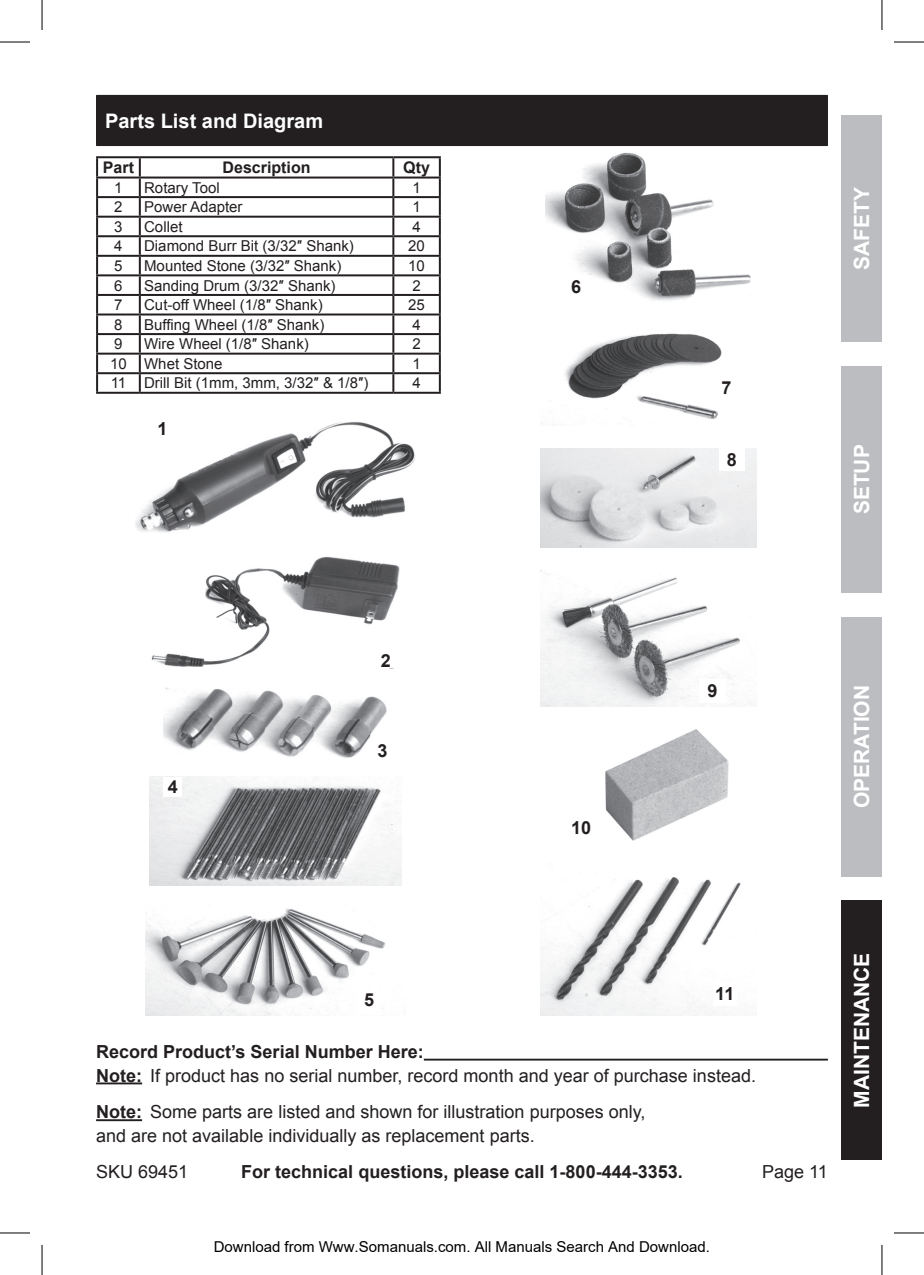
<style>
.page{position:relative;width:924px;height:1275px;background:#fff}
.page>*{position:absolute;margin:0;border:0;box-sizing:border-box;transform-origin:0 0}
.t1{font:700 21px "Arial";color:#fff}
.t2{font:700 20px "Arial";color:#fff}
.t3{font:18px/23.8px "Arial";color:#231f20}
.t4{font:700 18px "Arial";color:#231f20}
.t5{font:700 16px "Arial";color:#231f20}
.t6{font:15px "Arial";color:#231f20}
.t7{font:15px "Arial";color:#000}
.s1{font-weight:700}
</style>
<div class="page">
<div style="left:840px;top:115px;width:41px;height:227px;background:#bcbdc0"></div>
<div style="left:840px;top:617px;width:41px;height:259px;background:#bcbdc0"></div>
<div style="left:840px;top:366px;width:41px;height:227px;background:#bcbdc0"></div>
<div style="left:840px;top:900px;width:41px;height:259px;background:#231f20"></div>
<div style="left:96px;top:96px;width:731px;height:50px;background:#231f20"></div>
<div style="left:96px;top:95px;width:731px;height:50px;background:#231f20"></div>
<hr style="left:96px;top:156px;width:44px;height:2px;background:#231f20">
<hr style="left:140px;top:156px;width:253px;height:2px;background:#231f20">
<hr style="left:393px;top:156px;width:47px;height:2px;background:#231f20">
<hr style="left:96px;top:176px;width:44px;height:2px;background:#231f20">
<hr style="left:140px;top:176px;width:253px;height:2px;background:#231f20">
<hr style="left:393px;top:176px;width:47px;height:2px;background:#231f20">
<hr style="left:96px;top:196px;width:44px;height:2px;background:#231f20">
<hr style="left:140px;top:196px;width:253px;height:2px;background:#231f20">
<hr style="left:393px;top:196px;width:47px;height:2px;background:#231f20">
<hr style="left:96px;top:216px;width:44px;height:2px;background:#231f20">
<hr style="left:140px;top:216px;width:253px;height:2px;background:#231f20">
<hr style="left:393px;top:216px;width:47px;height:2px;background:#231f20">
<hr style="left:96px;top:235px;width:44px;height:2px;background:#231f20">
<hr style="left:140px;top:235px;width:253px;height:2px;background:#231f20">
<hr style="left:393px;top:235px;width:47px;height:2px;background:#231f20">
<hr style="left:96px;top:255px;width:44px;height:2px;background:#231f20">
<hr style="left:140px;top:255px;width:253px;height:2px;background:#231f20">
<hr style="left:393px;top:255px;width:47px;height:2px;background:#231f20">
<hr style="left:96px;top:274px;width:44px;height:2px;background:#231f20">
<hr style="left:140px;top:274px;width:253px;height:2px;background:#231f20">
<hr style="left:393px;top:274px;width:47px;height:2px;background:#231f20">
<hr style="left:96px;top:294px;width:44px;height:2px;background:#231f20">
<hr style="left:140px;top:294px;width:253px;height:2px;background:#231f20">
<hr style="left:393px;top:294px;width:47px;height:2px;background:#231f20">
<hr style="left:96px;top:313px;width:44px;height:2px;background:#231f20">
<hr style="left:140px;top:313px;width:253px;height:2px;background:#231f20">
<hr style="left:393px;top:313px;width:47px;height:2px;background:#231f20">
<hr style="left:96px;top:333px;width:44px;height:2px;background:#231f20">
<hr style="left:140px;top:333px;width:253px;height:2px;background:#231f20">
<hr style="left:393px;top:333px;width:47px;height:2px;background:#231f20">
<hr style="left:96px;top:353px;width:44px;height:2px;background:#231f20">
<hr style="left:140px;top:353px;width:253px;height:2px;background:#231f20">
<hr style="left:393px;top:353px;width:47px;height:2px;background:#231f20">
<hr style="left:96px;top:372px;width:44px;height:2px;background:#231f20">
<svg style="left:96px;top:158px;width:2px;height:234px"></svg>
<hr style="left:140px;top:372px;width:253px;height:2px;background:#231f20">
<svg style="left:139px;top:158px;width:2px;height:234px"></svg>
<hr style="left:393px;top:372px;width:47px;height:2px;background:#231f20">
<svg style="left:392px;top:158px;width:2px;height:234px"></svg>
<svg style="left:438px;top:158px;width:2px;height:234px"></svg>
<hr style="left:96px;top:392px;width:44px;height:2px;background:#231f20">
<hr style="left:140px;top:392px;width:253px;height:2px;background:#231f20">
<hr style="left:393px;top:392px;width:47px;height:2px;background:#231f20">
<img style="left:136px;top:422px;width:279px;height:111px">
<div style="left:157px;top:421px;width:10px;height:14px;background:#fff"></div>
<img style="left:151px;top:556px;width:249px;height:111px">
<div style="left:381px;top:654px;width:13px;height:13px;background:#fff"></div>
<img style="left:164px;top:687px;width:223px;height:71px">
<div style="left:377px;top:744px;width:10px;height:13px;background:#fff"></div>
<img style="left:149px;top:776px;width:252px;height:109px">
<div style="left:164px;top:776px;width:18px;height:20px;background:#fff"></div>
<img style="left:146px;top:908px;width:239px;height:108px">
<div style="left:358px;top:992px;width:22px;height:22px;background:#fff"></div>
<img style="left:545px;top:152px;width:206px;height:149px">
<div style="left:563px;top:276px;width:26px;height:21px;background:#fff"></div>
<img style="left:550px;top:333px;width:172px;height:86px">
<div style="left:714px;top:375px;width:24px;height:24px;background:#fff"></div>
<img style="left:540px;top:448px;width:216px;height:99px">
<div style="left:719px;top:448px;width:25px;height:23px;background:#fff"></div>
<img style="left:540px;top:570px;width:214px;height:136px">
<div style="left:699px;top:679px;width:26px;height:23px;background:#fff"></div>
<img style="left:605px;top:729px;width:122px;height:112px">
<img style="left:540px;top:877px;width:201px;height:139px">
<div style="left:712px;top:981px;width:24px;height:24px;background:#fff"></div>
<hr style="left:423px;top:1058px;width:404px;height:2px;background:#231f20">
<hr style="left:96px;top:1082px;width:46px;height:2px;background:#231f20">
<hr style="left:96px;top:1119px;width:46px;height:2px;background:#231f20">
<hr style="left:0;top:42px;width:30px;height:1px;background:#000">
<hr style="left:893px;top:42px;width:30px;height:1px;background:#000">
<hr style="left:0;top:1232px;width:30px;height:1px;background:#000">
<hr style="left:893px;top:1232px;width:30px;height:1px;background:#000">
<hr style="left:42px;top:0;width:1px;height:30px;background:#000">
<hr style="left:42px;top:1245px;width:1px;height:30px;background:#000">
<hr style="left:881px;top:0;width:1px;height:30px;background:#000">
<hr style="left:881px;top:1245px;width:1px;height:30px;background:#000">
<h2 class="t2" style="left:105px;top:108px;width:219px">Parts List and Diagram</h2>
<p class="t5" style="left:103px;top:157px;width:33px">Part</p>
<p class="t5" style="left:222px;top:157px;width:90px">Description</p>
<p class="t5" style="left:403px;top:157px;width:28px">Qty</p>
<p class="t6" style="left:114px;top:178px;width:10px">1</p>
<p class="t6" style="left:144px;top:178px;width:77px">Rotary Tool</p>
<p class="t6" style="left:412px;top:178px;width:10px">1</p>
<p class="t6" style="left:114px;top:197px;width:10px">2</p>
<p class="t6" style="left:144px;top:197px;width:100px">Power Adapter</p>
<p class="t6" style="left:412px;top:197px;width:10px">1</p>
<p class="t6" style="left:114px;top:217px;width:10px">3</p>
<p class="t6" style="left:144px;top:217px;width:40px">Collet</p>
<p class="t6" style="left:412px;top:217px;width:10px">4</p>
<p class="t6" style="left:114px;top:236px;width:10px">4</p>
<p class="t6" style="left:144px;top:236px;width:211px">Diamond Burr Bit (3/32″ Shank)</p>
<p class="t6" style="left:408px;top:236px;width:18px">20</p>
<p class="t6" style="left:114px;top:256px;width:10px">5</p>
<p class="t6" style="left:144px;top:256px;width:199px">Mounted Stone (3/32″ Shank)</p>
<p class="t6" style="left:408px;top:256px;width:18px">10</p>
<p class="t6" style="left:114px;top:275px;width:10px">6</p>
<p class="t6" style="left:144px;top:275px;width:193px">Sanding Drum (3/32″ Shank)</p>
<p class="t6" style="left:412px;top:275px;width:10px">2</p>
<p class="t6" style="left:114px;top:295px;width:10px">7</p>
<p class="t6" style="left:144px;top:295px;width:180px">Cut-off Wheel (1/8″ Shank)</p>
<p class="t6" style="left:408px;top:295px;width:18px">25</p>
<p class="t6" style="left:114px;top:315px;width:10px">8</p>
<p class="t6" style="left:144px;top:315px;width:182px">Buffing Wheel (1/8″ Shank)</p>
<p class="t6" style="left:412px;top:315px;width:10px">4</p>
<p class="t6" style="left:114px;top:334px;width:10px">9</p>
<p class="t6" style="left:144px;top:334px;width:166px">Wire Wheel (1/8″ Shank)</p>
<p class="t6" style="left:412px;top:334px;width:10px">2</p>
<p class="t6" style="left:110px;top:354px;width:114px">10 Whet Stone</p>
<p class="t6" style="left:412px;top:354px;width:10px">1</p>
<p class="t6" style="left:111px;top:373px;width:259px">11 Drill Bit (1mm, 3mm, 3/32″ &amp; 1/8″)</p>
<p class="t6" style="left:412px;top:373px;width:10px">4</p>
<p class="t4" style="left:157px;top:416px;width:12px">1</p>
<p class="t4" style="left:571px;top:275px;width:12px">6</p>
<p class="t4" style="left:721px;top:376px;width:12px">7</p>
<p class="t4" style="left:726px;top:448px;width:12px">8</p>
<h1 class="t1" style="left:847px;top:270px;width:82px;rotate:-90deg">Saf ety</h1>
<h1 class="t1" style="left:847px;top:514px;width:72px;rotate:-90deg">Setup</h1>
<p class="t4" style="left:168px;top:775px;width:12px">4</p>
<p class="t4" style="left:381px;top:649px;width:12px">2</p>
<p class="t4" style="left:377px;top:739px;width:12px">3</p>
<p class="t4" style="left:570px;top:815px;width:22px">10</p>
<p class="t4" style="left:707px;top:679px;width:12px">9</p>
<h1 class="t1" style="left:847px;top:808px;width:125px;rotate:-90deg">Operation</h1>
<p class="t4" style="left:364px;top:987px;width:12px">5</p>
<p class="t4" style="left:715px;top:982px;width:21px">11</p>
<p class="t3" style="left:96px;top:1039px;width:661px"><span class="s1">Record Product’s Serial Number Here:<br>Note:</span> If product has no serial number, record month and year of purchase instead.</p>
<p class="t3" style="left:96px;top:1100px;width:550px"><span class="s1">Note:</span> Some parts are listed and shown for illustration purposes only, and are not available individually as replacement parts.</p>
<p class="t3" style="left:96px;top:1159px;width:94px">SKU 69451</p>
<p class="t4" style="left:241px;top:1159px;width:443px">For technical questions, please call 1-800-444-3353.</p>
<p class="t3" style="left:761px;top:1159px;width:67px">Page 11</p>
<p class="t7" style="left:214px;top:1238px;width:497px">Download from Www.Somanuals.com. All Manuals Search And Download.</p>
<h1 class="t1" style="left:847px;top:1107px;width:157px;rotate:-90deg">Maintenance</h1>
</div>
